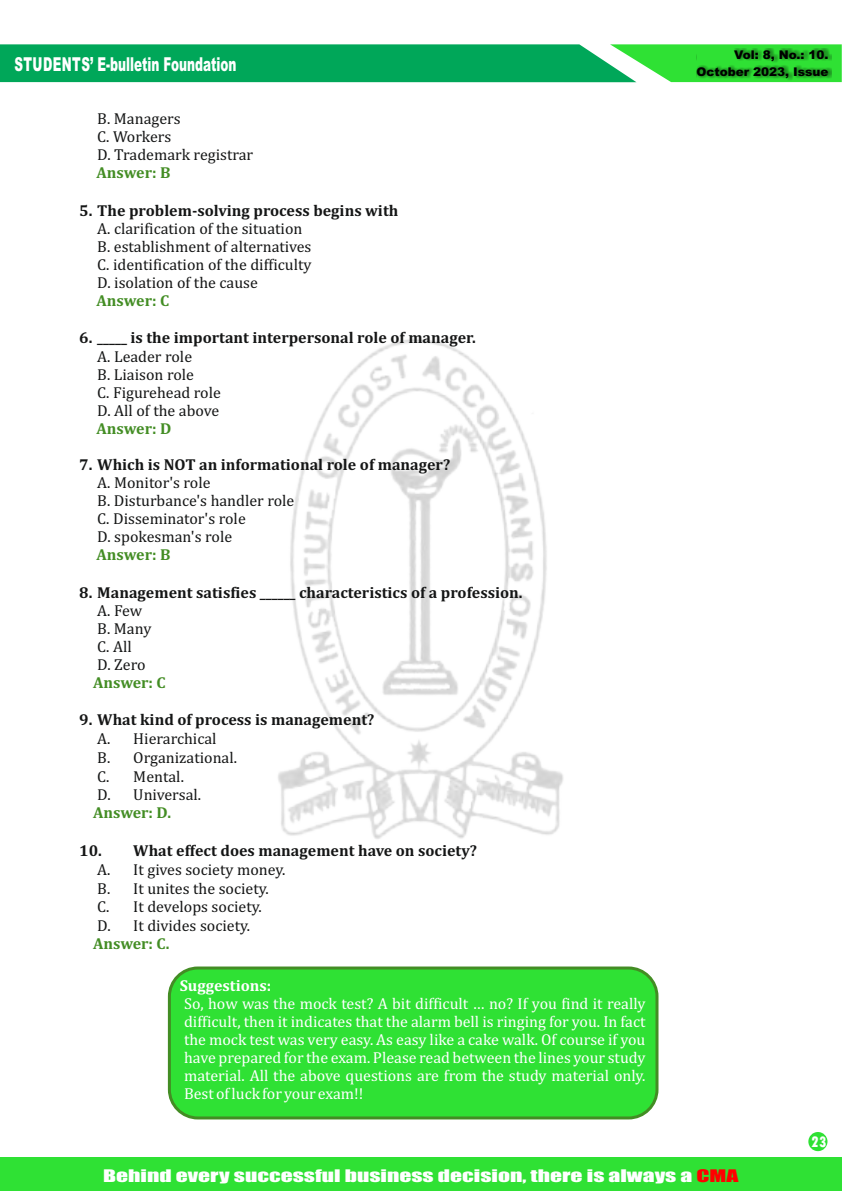
<style>
.page{position:relative;width:842px;height:1191px;background:#fff}
.page>*{position:absolute;margin:0;border:0;box-sizing:border-box;transform-origin:0 0}
.t1{font:900 19.2px "Arial";color:#fff;scale:.63 1}
.t2{font:16px/18px "Cambria";color:#151616}
.t3{font:16px/18px "Cambria";color:#fff;text-align:justify}
.t4{font:700 16px "Cambria";color:#151616}
.t5{font:700 16px "Cambria";color:#438d24}
.t6{font:16px "Impact";color:#fff;scale:1.48 1}
.t7{font:700 16px "Cambria";color:#fff}
.t8{font:800 condensed 16px "Tw Cen";color:#fff}
.t9{font:900 12px/16.9px "Arial";color:#000;text-align:right}
.s1{color:#f00}
</style>
<div class="page">
<div style="left:808px;top:1132px;width:19px;height:19px;background:#2fe134;border-radius:50%"></div>
<svg style="left:0;top:44px;width:842px;height:38px;background:#13b25d"></svg>
<img style="left:278px;top:339px;width:285px;height:500px">
<div style="left:0;top:1157px;width:842px;height:33px;background:#2fe134"></div>
<div style="left:168px;top:966px;width:490px;height:153px;background:#2fe134;border:3px solid #438d24;border-radius:28px"></div>
<div style="left:697px;top:49px;width:135px;height:32px;background:#151616;opacity:.49"></div>
<p class="t1" style="left:14px;top:58px;width:354px">STUDENTS’ E-bulletin Foundation</p>
<p class="t2" style="left:97px;top:111px;width:157px">B. Managers<br>C. Workers<br>D. Trademark registrar</p>
<p class="t5" style="left:97px;top:166px;width:76px">Answer: B</p>
<p class="t4" style="left:79px;top:203px;width:321px">5. The problem-solving process begins with</p>
<p class="t2" style="left:97px;top:220px;width:216px">A. clarification of the situation<br>B. establishment of alternatives<br>C. identification of the difficulty<br>D. isolation of the cause</p>
<p class="t5" style="left:97px;top:293px;width:74px">Answer: C</p>
<p class="t4" style="left:79px;top:331px;width:398px">6. _____ is the important interpersonal role of manager.</p>
<p class="t2" style="left:97px;top:348px;width:125px">A. Leader role<br>B. Liaison role<br>C. Figurehead role<br>D. All of the above</p>
<p class="t5" style="left:97px;top:421px;width:76px">Answer: D</p>
<p class="t4" style="left:79px;top:458px;width:372px">7. Which is NOT an informational role of manager?</p>
<p class="t2" style="left:97px;top:475px;width:199px">A. Monitor's role<br>B. Disturbance's handler role<br>C. Disseminator's role<br>D. spokesman's role</p>
<p class="t5" style="left:97px;top:548px;width:76px">Answer: B</p>
<p class="t4" style="left:79px;top:585px;width:445px">8. Management satisfies ______ characteristics of a profession.</p>
<p class="t2" style="left:97px;top:602px;width:56px">A. Few<br>B. Many<br>C. All<br>D. Zero</p>
<p class="t5" style="left:93px;top:675px;width:74px">Answer: C</p>
<p class="t4" style="left:79px;top:713px;width:297px">9. What kind of process is management?</p>
<p class="t2" style="left:97px;top:730px;width:141px;line-height:18.8px">A. Hierarchical<br>B. Organizational.<br>C. Mental.<br>D. Universal.</p>
<p class="t5" style="left:93px;top:806px;width:80px">Answer: D.</p>
<p class="t4" style="left:79px;top:843px;width:399px">10. What effect does management have on society?</p>
<p class="t2" style="left:97px;top:861px;width:190px;line-height:18.8px">A. It gives society money.<br>B. It unites the society.<br>C. It develops society.<br>D. It divides society.</p>
<p class="t5" style="left:93px;top:936px;width:78px">Answer: C.</p>
<p class="t7" style="left:180px;top:978px;width:93px">Suggestions:</p>
<p class="t3" style="left:184px;top:995px;width:463px">So, how was the mock test? A bit difficult … no? If you find it really difficult, then it indicates that the alarm bell is ringing for you. In fact the mock test was very easy. As easy like a cake walk. Of course if you have prepared for the exam. Please read between the lines your study material. All the above questions are from the study material only.<br>Best of luck for your exam!!</p>
<p class="t9" style="left:696px;top:47px;width:134px">Vol: 8, No.: 10.<br>October 2023, Issue</p>
<p class="t8" style="left:811px;top:1136px;width:17px">23</p>
<p class="t6" style="left:103px;top:1169px;width:431px">Behind every successful business decision, there is always a <span class="s1">CMA</span></p>
</div>
